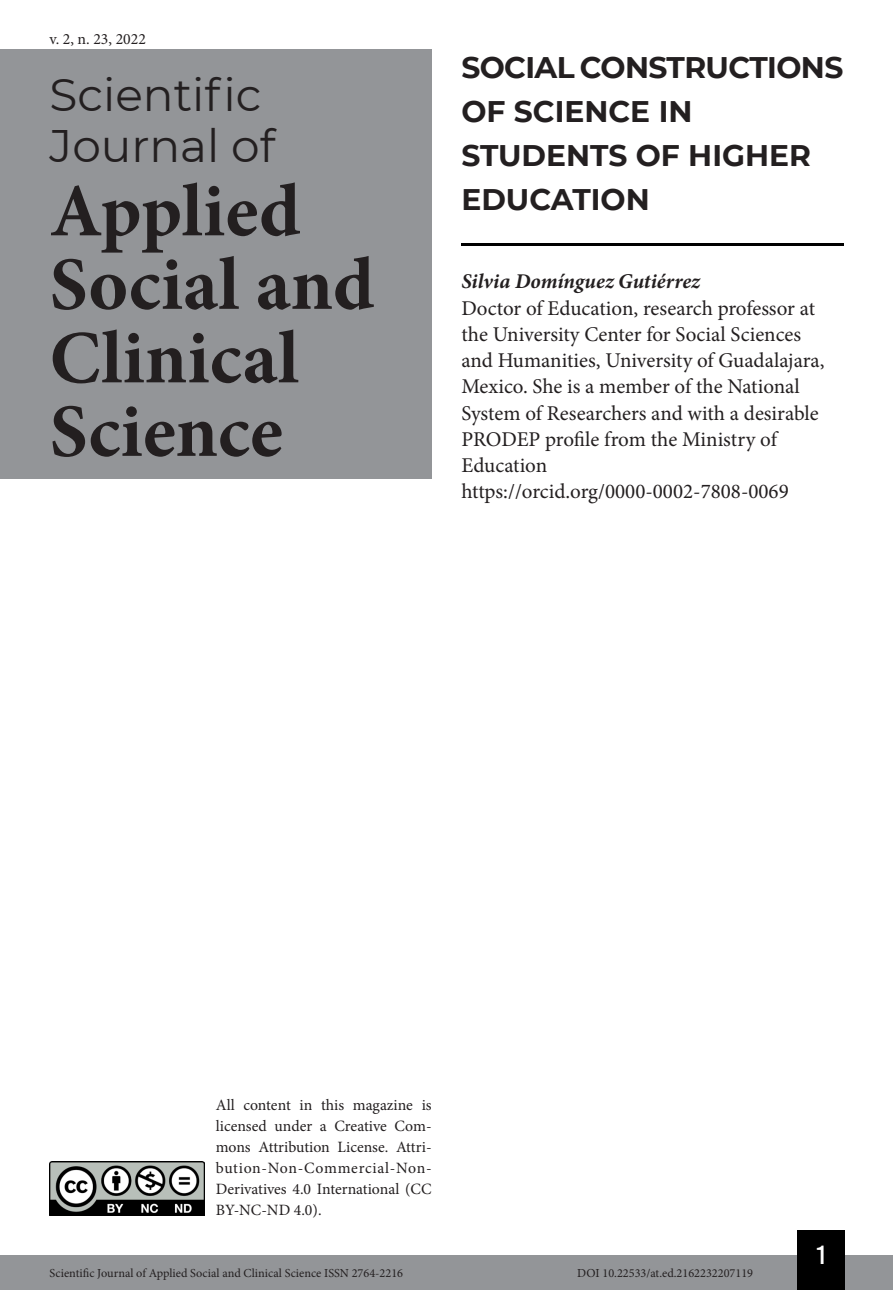
<style>
.page{position:relative;width:893px;height:1290px;background:#fff}
.page>*{position:absolute;margin:0;border:0;box-sizing:border-box;transform-origin:0 0}
.t1{font:700 75.25px/73.5px "Minion Pro";color:#231f20}
.t2{font:45.5px/50.8px "Montserrat";color:#231f20}
.Título_Artigo{font:700 29.75px/43.8px "Montserrat";color:#231f20}
.t3{font:26.25px "Bebas Kai";color:#fff}
.Infos_autor{font:21px/26.2px "Minion Pro";color:#231f20}
.NOME_AUTOR{font:italic 700 21px "Minion Pro";color:#231f20}
.t4{font:15.75px/21px "Minion Pro";color:#231f20;text-align:justify}
.t5{font:12.25px "Minion Pro";color:#231f20}
</style>
<div class="page">
<div style="left:0;top:1255px;width:893px;height:35px;background:#939598"></div>
<div style="left:797px;top:1230px;width:48px;height:60px;background:#000"></div>
<img style="left:50px;top:1161px;width:154px;height:54px">
<div style="left:0;top:50px;width:432px;height:429px;background:#939598"></div>
<hr style="left:461px;top:243px;width:382px;height:3px;background:#000">
<p class="t4" style="left:50px;top:28px;width:98px">v. 2, n. 23, 2022</p>
<h2 class="t2" style="left:50px;top:68px;width:227px">Scientific<br>Journal of</h2>
<h1 class="t1" style="left:50px;top:174px;width:326px">Applied<br>Social and<br>Clinical<br>Science</h1>
<p class="Título_Artigo" style="left:461px;top:44px;width:383px">SOCIAL CONSTRUCTIONS<br>OF SCIENCE IN<br>STUDENTS OF HIGHER<br>EDUCATION</p>
<p class="NOME_AUTOR" style="left:461px;top:267px;width:240px">Silvia Domínguez Gutiérrez</p>
<p class="Infos_autor" style="left:461px;top:295px;width:365px">Doctor of Education, research professor at the University Center for Social Sciences and Humanities, University of Guadalajara, Mexico. She is a member of the National System of Researchers and with a desirable PRODEP profile from the Ministry of Education</p>
<p class="Infos_autor" style="left:461px;top:479px;width:329px">https://orcid.org/0000-0002-7808-0069</p>
<p class="t4" style="left:216px;top:1095px;width:217px">All content in this magazine is licensed under a Creative Com&shy;mons Attribution License. Attri&shy;bution-Non-Commercial-Non-Derivatives 4.0 International (CC BY-NC-ND 4.0).</p>
<p class="t3" style="left:817px;top:1241px;width:10px">1</p>
<p class="t5" style="left:50px;top:1265px;width:355px">Scientific Journal of Applied Social and Clinical Science ISSN 2764-2216</p>
<p class="t5" style="left:577px;top:1265px;width:177px">DOI 10.22533/at.ed.2162232207119</p>
</div>
